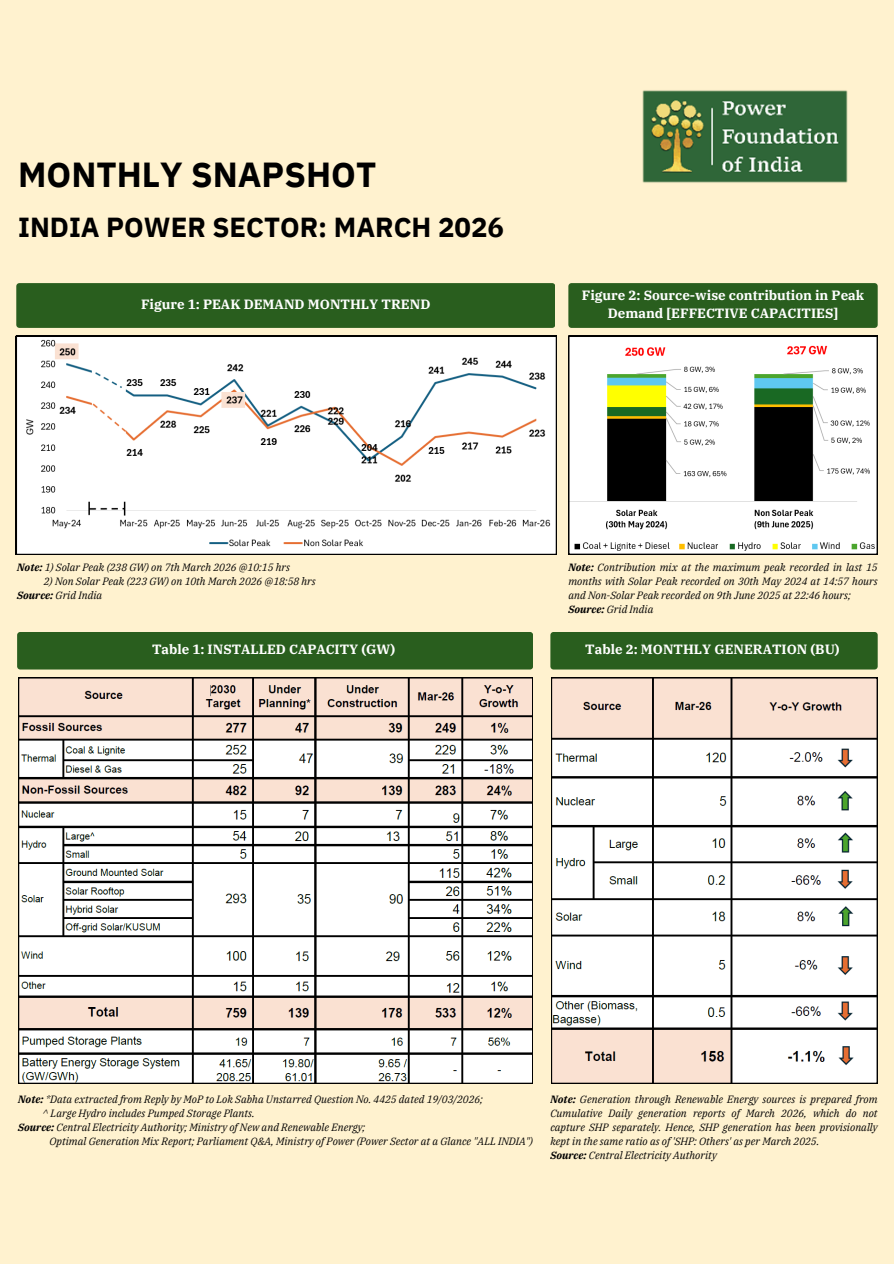
<style>
.page{position:relative;width:894px;height:1264px;background:#fff}
.page>*{position:absolute;margin:0;border:0;box-sizing:border-box;transform-origin:0 0}
.t1{font:700 34.65px "IBM Plex Sans";color:#000}
.t2{font:700 27.45px "IBM Plex Sans";color:#000}
.t3{font:700 13.35px/18px "IBM Plex Serif";color:#fff;text-align:center}
.t4{font:italic 10.5px/14px "IBM Plex Serif";color:#000}
.s1{font-weight:700}
</style>
<div class="page">
<div style="left:0;top:0;width:893px;height:1263px;background:#fff2cf"></div>
<img style="left:642px;top:90px;width:206px;height:93px">
<div style="left:17px;top:632px;width:516px;height:37px;background:#295e1e"></div>
<div style="left:550px;top:632px;width:327px;height:37px;background:#295e1e"></div>
<div style="left:16px;top:283px;width:539px;height:45px;background:#295e1e"></div>
<div style="left:568px;top:283px;width:309px;height:45px;background:#295e1e"></div>
<svg style="left:568px;top:336px;width:309px;height:218px;background:#c5c8c0"></svg>
<svg style="left:18px;top:677px;width:514px;height:406px;background:#d9d3cf"></svg>
<svg style="left:551px;top:677px;width:326px;height:406px;background:#e7e2de"></svg>
<svg style="left:16px;top:336px;width:540px;height:219px;background:#f3f2f2"></svg>
<h1 class="t1" style="left:18px;top:152px;width:359px">MONTHLY SNAPSHOT</h1>
<h2 class="t2" style="left:18px;top:208px;width:487px">INDIA POWER SECTOR: MARCH 2026</h2>
<p class="t3" style="left:141px;top:295px;width:291px">Figure 1: PEAK DEMAND MONTHLY TREND</p>
<p class="t3" style="left:581px;top:286px;width:284px">Figure 2: Source-wise contribution in Peak<br>Demand [EFFECTIVE CAPACITIES]</p>
<p class="t4" style="left:17px;top:560px;width:274px"><span class="s1">Note:</span> 1) Solar Peak (238 GW) on 7th March 2026 @10:15 hrs</p>
<p class="t4" style="left:17px;top:574px;width:300px;text-indent:27px">2) Non Solar Peak (223 GW) on 10th March 2026 @18:58 hrs<br><span class="s1">Source:</span> Grid India</p>
<p class="t4" style="left:568px;top:560px;width:311px"><span class="s1">Note:</span> Contribution mix at the maximum peak recorded in last 15 months with Solar Peak recorded on 30th May 2024 at 14:57 hours and Non-Solar Peak recorded on 9th June 2025 at 22:46 hours; <span class="s1">Source:</span> Grid India</p>
<p class="t3" style="left:152px;top:640px;width:244px">Table 1: INSTALLED CAPACITY (GW)</p>
<p class="t3" style="left:585px;top:640px;width:256px">Table 2: MONTHLY GENERATION (BU)</p>
<p class="t4" style="left:18px;top:1092px;width:466px"><span class="s1">Note:</span> *Data extracted from Reply by MoP to Lok Sabha Unstarred Question No. 4425 dated 19/03/2026;</p>
<p class="t4" style="left:43px;top:1106px;width:213px">^ Large Hydro includes Pumped Storage Plants.</p>
<p class="t4" style="left:18px;top:1120px;width:348px"><span class="s1">Source:</span> Central Electricity Authority; Ministry of New and Renewable Energy;</p>
<p class="t4" style="left:49px;top:1134px;width:485px">Optimal Generation Mix Report; Parliament Q&amp;A, Ministry of Power (Power Sector at a Glance "ALL INDIA")</p>
<p class="t4" style="left:550px;top:1092px;width:329px"><span class="s1">Note:</span> Generation through Renewable Energy sources is prepared from Cumulative Daily generation reports of March 2026, which do not capture SHP separately. Hence, SHP generation has been provisionally kept in the same ratio as of 'SHP: Others' as per March 2025.<br><span class="s1">Source:</span> Central Electricity Authority</p>
</div>
